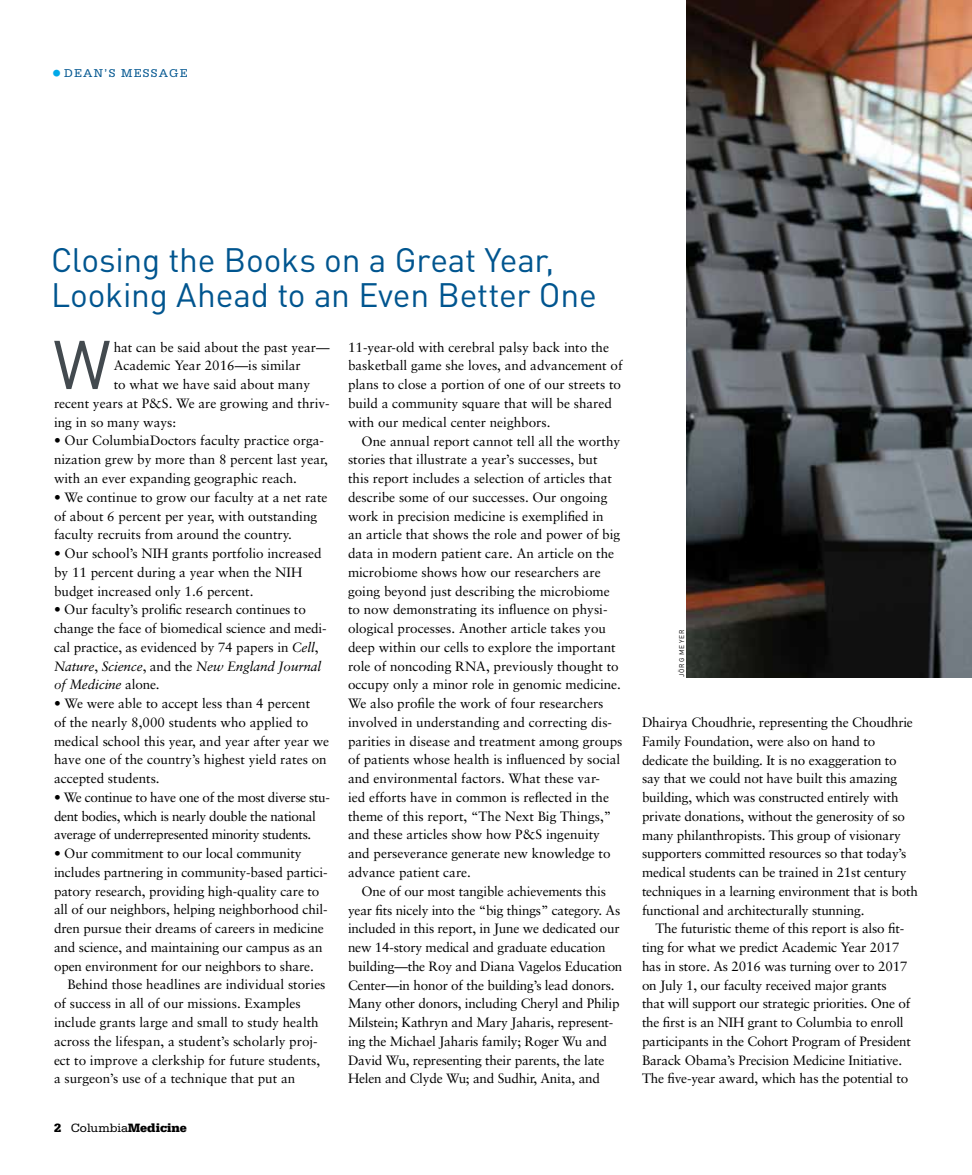
<style>
.page{position:relative;width:972px;height:1175px;background:#fff}
.page>*{position:absolute;margin:0;border:0;box-sizing:border-box;transform-origin:0 0}
.t1{font:67.65px "DIN";color:#434a4f}
.t2{font:33.45px/34.5px "DIN";letter-spacing:-.005em;color:#00558f}
.t3{font:13.5px/18.8px "Sabon";color:#000}
.t4{font:13.5px/18.8px "Sabon";letter-spacing:-.025em;color:#000}
.t5{font:900 12.75px "Serifa";color:#000}
.t6{font:12px "Serifa";letter-spacing:.1em;color:#00558f}
.t7{font:6.75px "DIN";letter-spacing:.13em;color:#000}
.s1{font-size:21px;color:#00a9e9}
.s2{font-style:italic}
.s3{font-weight:400}
</style>
<div class="page">
<img style="left:687px;top:0;width:285px;height:677px">
<p class="t6" style="left:52px;top:66px;width:138px"><span class="s1">•</span>DEAN’S MESSAGE</p>
<h2 class="t2" style="left:51px;top:242px;width:547px">Closing the Books on a Great Year,<br>Looking Ahead to an Even Better One</h2>
<h1 class="t1" style="left:53px;top:322px;width:59px">W</h1>
<p class="t3" style="left:114px;top:337px;width:218px">hat can be said about the past year—</p>
<p class="t3" style="left:114px;top:356px;width:189px">Academic Year 2016—is similar</p>
<p class="t3" style="left:114px;top:375px;width:198px">to what we have said about many</p>
<p class="t3" style="left:54px;top:394px;width:277px">recent years at P&amp;S. We are growing and thriv-</p>
<p class="t3" style="left:54px;top:412px;width:124px">ing in so many ways:</p>
<p class="t3" style="left:54px;top:431px;width:275px">• Our ColumbiaDoctors faculty practice orga&shy;nization grew by more than 8 percent last year, with an ever expanding geographic reach.</p>
<p class="t3" style="left:54px;top:487px;width:275px">• We continue to grow our faculty at a net rate of about 6 percent per year, with outstanding faculty recruits from around the country.</p>
<p class="t3" style="left:54px;top:544px;width:269px">• Our school’s NIH grants portfolio increased by 11 percent during a year when the NIH budget increased only 1.6 percent.</p>
<p class="t3" style="left:54px;top:600px;width:274px">• Our faculty’s prolific research continues to change the face of biomedical science and medi&shy;cal practice, as evidenced by 74 papers in <span class="s2">Cell</span>, <span class="s2">Nature</span>, <span class="s2">Science</span>, and the <span class="s2">New England Journal of Medicine</span> alone.</p>
<p class="t3" style="left:54px;top:694px;width:277px">• We were able to accept less than 4 percent<br>of the nearly 8,000 students who applied to medical school this year, and year after year we have one of the country’s highest yield rates on accepted students.</p>
<p class="t4" style="left:54px;top:787px;width:277px">• We continue to have one of the most diverse stu&shy;dent bodies, which is nearly double the national average of underrepresented minority students.</p>
<p class="t3" style="left:54px;top:844px;width:275px">• Our commitment to our local community includes partnering in community-based partici&shy;patory research, providing high-quality care to all of our neighbors, helping neighborhood chil&shy;dren pursue their dreams of careers in medicine and science, and maintaining our campus as an open environment for our neighbors to share.</p>
<p class="t3" style="left:54px;top:975px;width:273px;text-indent:14px">Behind those headlines are individual stories of success in all of our missions. Examples include grants large and small to study health across the lifespan, a student’s scholarly proj&shy;ect to improve a clerkship for future students, a surgeon’s use of a technique that put an</p>
<p class="t5" style="left:54px;top:1119px;width:134px">2 <span class="s3">Columbia</span>Medicine</p>
<p class="t3" style="left:348px;top:337px;width:276px">11-year-old with cerebral palsy back into the basketball game she loves, and advancement of plans to close a portion of one of our streets to build a community square that will be shared with our medical center neighbors.</p>
<p class="t3" style="left:348px;top:431px;width:276px;text-indent:14px">One annual report cannot tell all the worthy stories that illustrate a year’s successes, but<br>this report includes a selection of articles that describe some of our successes. Our ongoing work in precision medicine is exemplified in<br>an article that shows the role and power of big data in modern patient care. An article on the microbiome shows how our researchers are going beyond just describing the microbiome to now demonstrating its influence on physi&shy;ological processes. Another article takes you deep within our cells to explore the important role of noncoding RNA, previously thought to occupy only a minor role in genomic medicine.<br>We also profile the work of four researchers involved in understanding and correcting dis&shy;parities in disease and treatment among groups of patients whose health is influenced by social and environmental factors. What these var-<br>ied efforts have in common is reflected in the theme of this report, “The Next Big Things,” and these articles show how P&amp;S ingenuity and perseverance generate new knowledge to advance patient care.</p>
<p class="t3" style="left:348px;top:881px;width:276px;text-indent:14px">One of our most tangible achievements this year fits nicely into the “big things” category. As included in this report, in June we dedicated our new 14-story medical and graduate education building—the Roy and Diana Vagelos Education Center—in honor of the building’s lead donors.<br>Many other donors, including Cheryl and Philip Milstein; Kathryn and Mary Jaharis, represent&shy;ing the Michael Jaharis family; Roger Wu and David Wu, representing their parents, the late Helen and Clyde Wu; and Sudhir, Anita, and</p>
<p class="t7" style="left:678px;top:677px;width:49px;rotate:-90deg">JÖRG MEYER</p>
<p class="t3" style="left:642px;top:712px;width:277px">Dhairya Choudhrie, representing the Choudhrie Family Foundation, were also on hand to dedicate the building. It is no exaggeration to say that we could not have built this amazing building, which was constructed entirely with private donations, without the generosity of so many philanthropists. This group of visionary supporters committed resources so that today’s medical students can be trained in 21st century techniques in a learning environment that is both functional and architecturally stunning.</p>
<p class="t3" style="left:642px;top:919px;width:270px;text-indent:14px">The futuristic theme of this report is also fit&shy;ting for what we predict Academic Year 2017 has in store. As 2016 was turning over to 2017 on July 1, our faculty received major grants that will support our strategic priorities. One of the first is an NIH grant to Columbia to enroll participants in the Cohort Program of President Barack Obama’s Precision Medicine Initiative.<br>The five-year award, which has the potential to</p>
</div>
